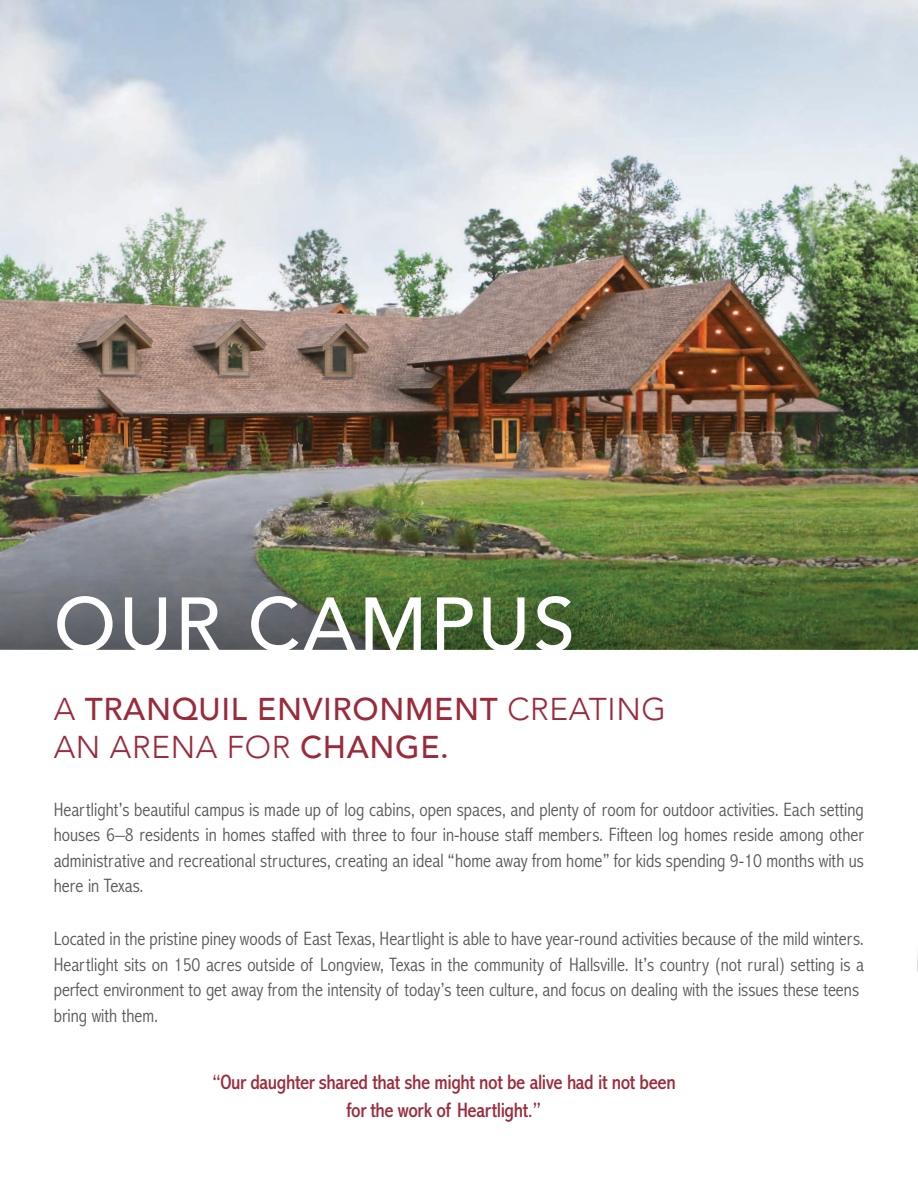
<style>
.page{position:relative;width:918px;height:1188px;background:#fff}
.page>*{position:absolute;margin:0;border:0;box-sizing:border-box;transform-origin:0 0}
.t1{font:500 75px "Avenir";letter-spacing:.04em;color:#fff}
.t2{font:500 31.5px "Avenir";letter-spacing:.02em;color:#9a2b3b}
.t3{font:300 31.5px "Avenir";letter-spacing:.02em;color:#9a2b3b}
.t4{font:condensed 21px/28.2px "Abadi MT Pro";letter-spacing:-.02em;color:#9c2c3c;text-align:center}
.t5{font:300 condensed 19.5px/25.5px "Abadi MT Pro";color:#58595b;text-align:justify}
.s1{font-weight:300}
.s2{font-weight:500}
</style>
<div class="page">
<img style="left:0;top:0;width:918px;height:501px">
<img style="left:0;top:501px;width:918px;height:148px">
<p class="t1" style="left:54px;top:560px;width:523px">OUR CAMPUS</p>
<p class="t2" style="left:54px;top:682px;width:614px"><span class="s1">A</span> TRANQUIL ENVIRONMENT <span class="s1">CREATING</span></p>
<p class="t3" style="left:54px;top:728px;width:397px">AN ARENA FOR <span class="s2">CHANGE.</span></p>
<p class="t5" style="left:54px;top:797px;width:812px">Heartlight’s beautiful campus is made up of log cabins, open spaces, and plenty of room for outdoor activities. Each setting houses 6–8 residents in homes staffed with three to four in-house staff members. Fifteen log homes reside among other administrative and recreational structures, creating an ideal “home away from home” for kids spending 9-10 months with us here in Texas.</p>
<p class="t5" style="left:54px;top:926px;width:812px">Located in the pristine piney woods of East Texas, Heartlight is able to have year-round activities because of the mild winters.<br>Heartlight sits on 150 acres outside of Longview, Texas in the community of Hallsville. It’s country (not rural) setting is a perfect environment to get away from the intensity of today’s teen culture, and focus on dealing with the issues these teens</p>
<p class="t5" style="left:54px;top:1003px;width:106px">bring with them.</p>
<p class="t4" style="left:212px;top:1068px;width:465px">“Our daughter shared that she might not be alive had it not been for the work of Heartlight.”</p>
</div>
